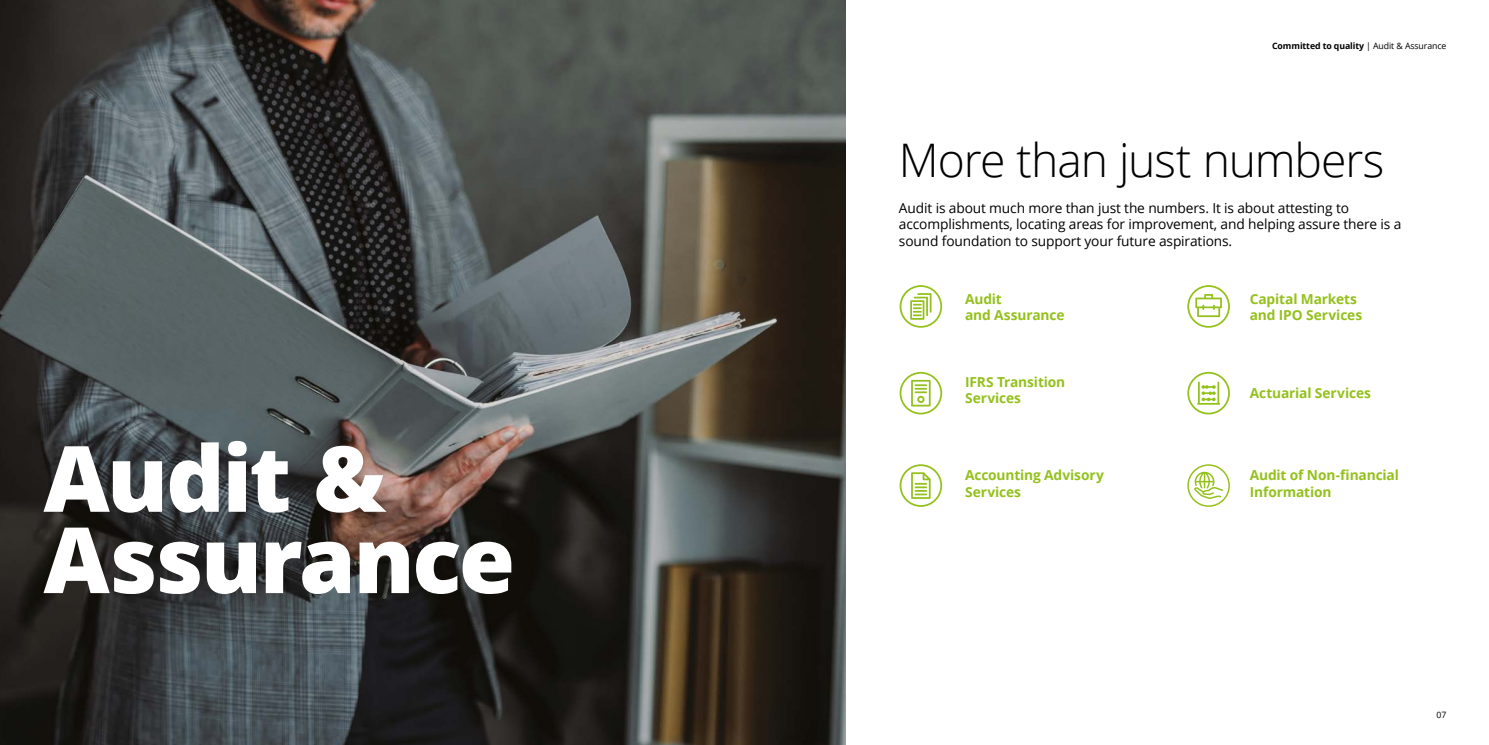
<style>
.page{position:relative;width:1489px;height:745px;background:#fff}
.page>*{position:absolute;margin:0;border:0;box-sizing:border-box;transform-origin:0 0}
.t1{font:800 91.25px/81.2px "Open Sans";letter-spacing:-.025em;color:#fff}
.t2{font:300 46.25px "Open Sans";letter-spacing:-.025em;color:#000}
.t3{font:13.75px/16.2px "Open Sans";letter-spacing:-.01em;color:#000}
.t4{font:700 13.75px/16.2px "Open Sans";letter-spacing:-.01em;color:#94c11c}
.t5{font:700 8.75px "Open Sans";letter-spacing:-.01em;color:#000}
.t6{font:8.75px "Open Sans";color:#000}
.s1{font-weight:400}
</style>
<div class="page">
<img style="left:0;top:0;width:845px;height:744px">
<svg style="left:899px;top:285px;width:43px;height:42px"></svg>
<svg style="left:899px;top:371px;width:43px;height:43px"></svg>
<svg style="left:899px;top:464px;width:43px;height:42px"></svg>
<svg style="left:1187px;top:285px;width:42px;height:42px"></svg>
<svg style="left:1187px;top:371px;width:42px;height:43px"></svg>
<svg style="left:1187px;top:464px;width:42px;height:42px"></svg>
<h1 class="t1" style="left:43px;top:433px;width:473px">Audit &amp;<br>Assurance</h1>
<p class="t5" style="left:1271px;top:40px;width:176px">Committed to quality <span class="s1">| Audit &amp; Assurance</span></p>
<h2 class="t2" style="left:899px;top:128px;width:487px">More than just numbers</h2>
<p class="t3" style="left:899px;top:199px;width:504px">Audit is about much more than just the numbers. It is about attesting to accomplishments, locating areas for improvement, and helping assure there is a sound foundation to support your future aspirations.</p>
<p class="t4" style="left:965px;top:290px;width:101px">Audit<br>and Assurance</p>
<p class="t4" style="left:1249px;top:290px;width:114px">Capital Markets and IPO Services</p>
<p class="t4" style="left:965px;top:373px;width:102px">IFRS Transition<br>Services</p>
<p class="t4" style="left:965px;top:466px;width:140px">Accounting Advisory<br>Services</p>
<p class="t4" style="left:1249px;top:384px;width:123px">Actuarial Services</p>
<p class="t4" style="left:1249px;top:466px;width:151px">Audit of Non-financial<br>Information</p>
<p class="t6" style="left:1436px;top:708px;width:11px">07</p>
</div>
